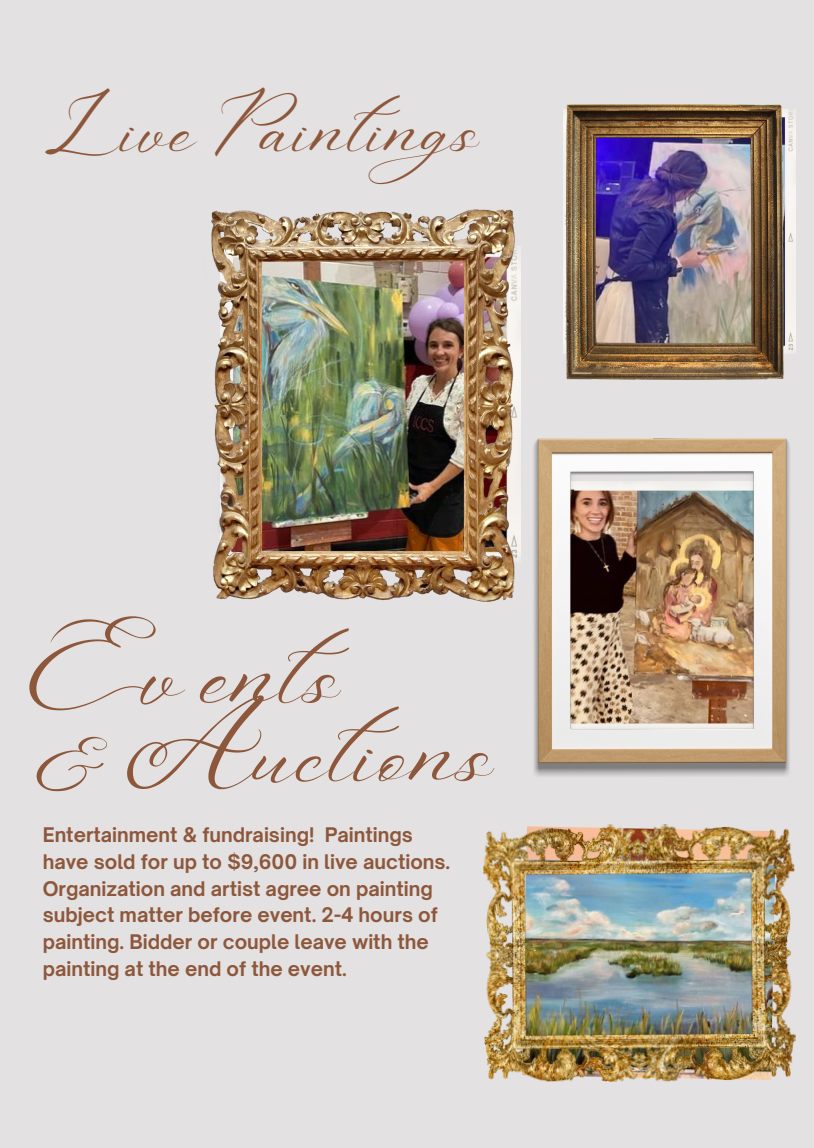
<style>
.page{position:relative;width:814px;height:1148px;background:#fff}
.page>*{position:absolute;margin:0;border:0;box-sizing:border-box;transform-origin:0 0}
.t1{font:56px/78px "Aniyah";color:#8d573b}
.t2{font:42px "Aniyah";letter-spacing:.02em;color:#8d573b}
.t3{font:700 19.25px/26.9px "Open Sauce One";color:#8d573b}
</style>
<div class="page">
<div style="left:0;top:0;width:814px;height:1147px;background:#e3e1e1"></div>
<img style="left:211px;top:209px;width:310px;height:393px">
<img style="left:564px;top:109px;width:232px;height:244px">
<img style="left:566px;top:105px;width:217px;height:274px">
<img style="left:533px;top:439px;width:257px;height:337px">
<img style="left:483px;top:824px;width:313px;height:258px">
<h2 class="t2" style="left:45px;top:115px;width:465px">Live Paintings</h2>
<h1 class="t1" style="left:28px;top:648px;width:466px">Ev ents<br>&amp; Auctions</h1>
<p class="t3" style="left:43px;top:820px;width:409px">Entertainment &amp; fundraising! Paintings have sold for up to $9,600 in live auctions.<br>Organization and artist agree on painting subject matter before event. 2-4 hours of painting. Bidder or couple leave with the painting at the end of the event.</p>
</div>
